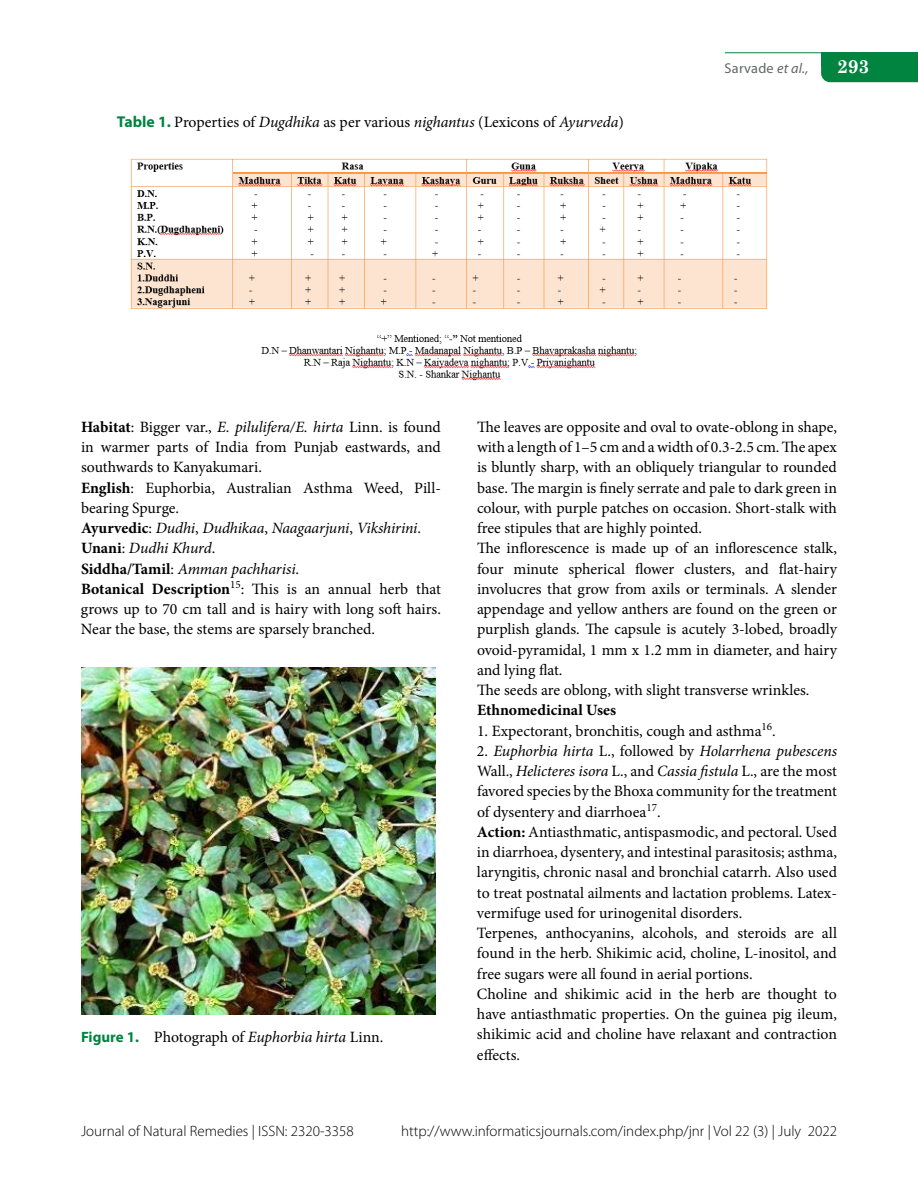
<style>
.page{position:relative;width:918px;height:1188px;background:#fff}
.page>*{position:absolute;margin:0;border:0;box-sizing:border-box;transform-origin:0 0}
.t1{font:700 18.75px "Century Schoolbook";color:#fff}
.t2{font:15.75px/20.2px "Minion Pro";color:#000}
.t3{font:700 15.75px "Minion Pro";color:#000}
.t4{font:300 15px "Myriad Pro";color:#000}
.t5{font:14.25px "Myriad Pro";letter-spacing:.015em;color:#636466}
.s1{font-family:"Myriad Pro";font-weight:700;color:#008440}
.s2{font-style:italic}
.s3{font-weight:700}
.s4{font-family:"Myriad Pro";font-weight:700;font-size:15px;color:#008440}
</style>
<div class="page">
<svg style="left:821px;top:67px;width:97px;height:15px"></svg>
<div style="left:821px;top:53px;width:97px;height:14px;background:#008440"></div>
<div style="left:891px;top:68px;width:27px;height:14px;background:#008440"></div>
<hr style="left:725px;top:52px;width:193px;height:1px;background:#008440">
<img style="left:81px;top:668px;width:354px;height:346px">
<img style="left:130px;top:158px;width:638px;height:223px">
<p class="t2" style="left:117px;top:112px;width:508px"><span class="s1">Table 1.</span> Properties of <span class="s2">Dugdhika</span> as per various <span class="s2">nighantus</span> (Lexicons of <span class="s2">Ayurveda</span>)</p>
<p class="t5" style="left:725px;top:59px;width:85px">Sarvade <span class="s2">et al.,</span></p>
<p class="t1" style="left:837px;top:52px;width:34px">293</p>
<p class="t2" style="left:81px;top:417px;width:362px"><span class="s3">Habitat</span>: Bigger var., <span class="s2">E. pilulifera/E. hirta</span> Linn. is found in warmer parts of India from Punjab eastwards, and southwards to Kanyakumari.<br><span class="s3">English</span>: Euphorbia, Australian Asthma Weed, Pill&shy;bearing Spurge.<br><span class="s3">Ayurvedic</span>: <span class="s2">Dudhi</span>, <span class="s2">Dudhikaa</span>, <span class="s2">Naagaarjuni</span>, <span class="s2">Vikshirini</span>.<br><span class="s3">Unani</span>: <span class="s2">Dudhi Khurd</span>.<br><span class="s3">Siddha/Tamil</span>: <span class="s2">Amman pachharisi</span>.<br><span class="s3">Botanical Description</span><sup>15</sup>: This is an annual herb that grows up to 70 cm tall and is hairy with long soft hairs.<br>Near the base, the stems are sparsely branched.</p>
<p class="t2" style="left:477px;top:417px;width:362px">The leaves are opposite and oval to ovate-oblong in shape, with a length of 1–5 cm and a width of 0.3-2.5 cm. The apex is bluntly sharp, with an obliquely triangular to rounded base. The margin is finely serrate and pale to dark green in colour, with purple patches on occasion. Short-stalk with free stipules that are highly pointed.<br>The inflorescence is made up of an inflorescence stalk, four minute spherical flower clusters, and flat-hairy involucres that grow from axils or terminals. A slender appendage and yellow anthers are found on the green or purplish glands. The capsule is acutely 3-lobed, broadly ovoid-pyramidal, 1 mm x 1.2 mm in diameter, and hairy and lying flat.<br>The seeds are oblong, with slight transverse wrinkles.</p>
<p class="t3" style="left:477px;top:699px;width:141px">Ethnomedicinal Uses</p>
<p class="t2" style="left:477px;top:721px;width:300px">1. Expectorant, bronchitis, cough and asthma<sup>16</sup>.</p>
<p class="t2" style="left:477px;top:741px;width:362px">2. <span class="s2">Euphorbia hirta</span> L., followed by <span class="s2">Holarrhena pubescens </span>Wall., <span class="s2">Helicteres isora</span> L., and <span class="s2">Cassia fistula</span> L., are the most favored species by the Bhoxa community for the treatment of dysentery and diarrhoea<sup>17</sup>.<br><span class="s3">Action:</span> Antiasthmatic, antispasmodic, and pectoral. Used in diarrhoea, dysentery, and intestinal parasitosis; asthma, laryngitis, chronic nasal and bronchial catarrh. Also used to treat postnatal ailments and lactation problems. Latex&shy;vermifuge used for urinogenital disorders.<br>Terpenes, anthocyanins, alcohols, and steroids are all found in the herb. Shikimic acid, choline, L-inositol, and free sugars were all found in aerial portions.<br>Choline and shikimic acid in the herb are thought to have antiasthmatic properties. On the guinea pig ileum, shikimic acid and choline have relaxant and contraction effects.</p>
<p class="t2" style="left:81px;top:1027px;width:304px"><span class="s4">Figure 1.</span> Photograph of <span class="s2">Euphorbia hirta</span> Linn.</p>
<p class="t4" style="left:81px;top:1122px;width:274px">Journal of Natural Remedies | ISSN: 2320-3358</p>
<p class="t4" style="left:401px;top:1122px;width:437px">http://www.informaticsjournals.com/index.php/jnr | Vol 22 (3) | July 2022</p>
</div>
